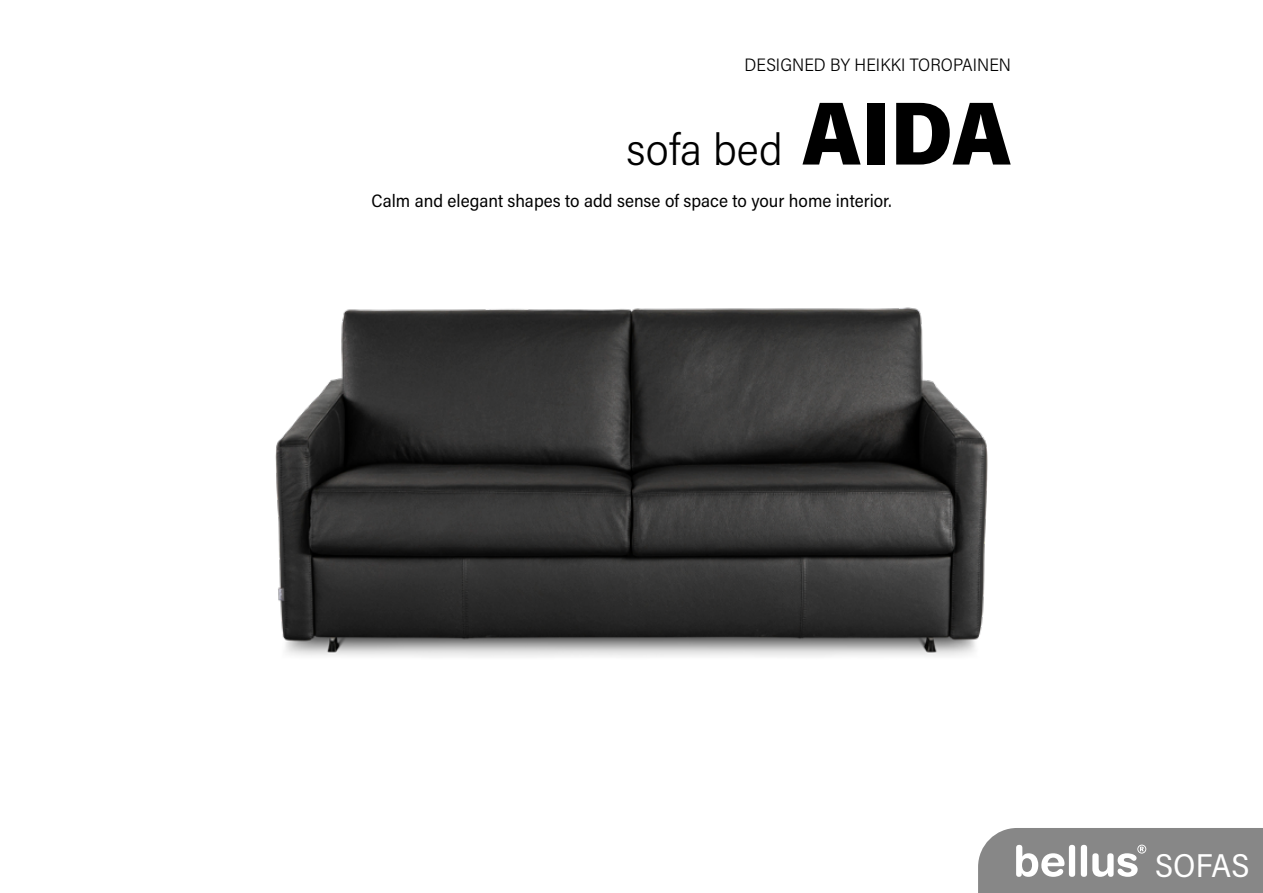
<style>
.page{position:relative;width:1263px;height:893px;background:#fff}
.page>*{position:absolute;margin:0;border:0;box-sizing:border-box;transform-origin:0 0}
.t1{font:300 45px "Acumin Pro Semi Cond";letter-spacing:.005em;color:#000}
.t2{font:33px "Acumin Pro Semi Cond";letter-spacing:.005em;color:#fff}
.t3{font:18px "Acumin Pro Semi Cond";color:#000}
.t4{font:300 18px "Acumin Pro Semi Cond";color:#000}
.s1{font-weight:900;font-size:90px}
</style>
<div class="page">
<img style="left:275px;top:307px;width:713px;height:350px">
<svg style="left:978px;top:828px;width:285px;height:65px;background:#949494"></svg>
<p class="t4" style="left:744px;top:52px;width:268px">DESIGNED BY HEIKKI TOROPAINEN</p>
<h1 class="t1" style="left:626px;top:118px;width:386px">sofa bed <span class="s1">AIDA</span></h1>
<p class="t3" style="left:371px;top:188px;width:521px">Calm and elegant shapes to add sense of space to your home interior.</p>
<h2 class="t2" style="left:1155px;top:842px;width:96px">SOFAS</h2>
</div>
